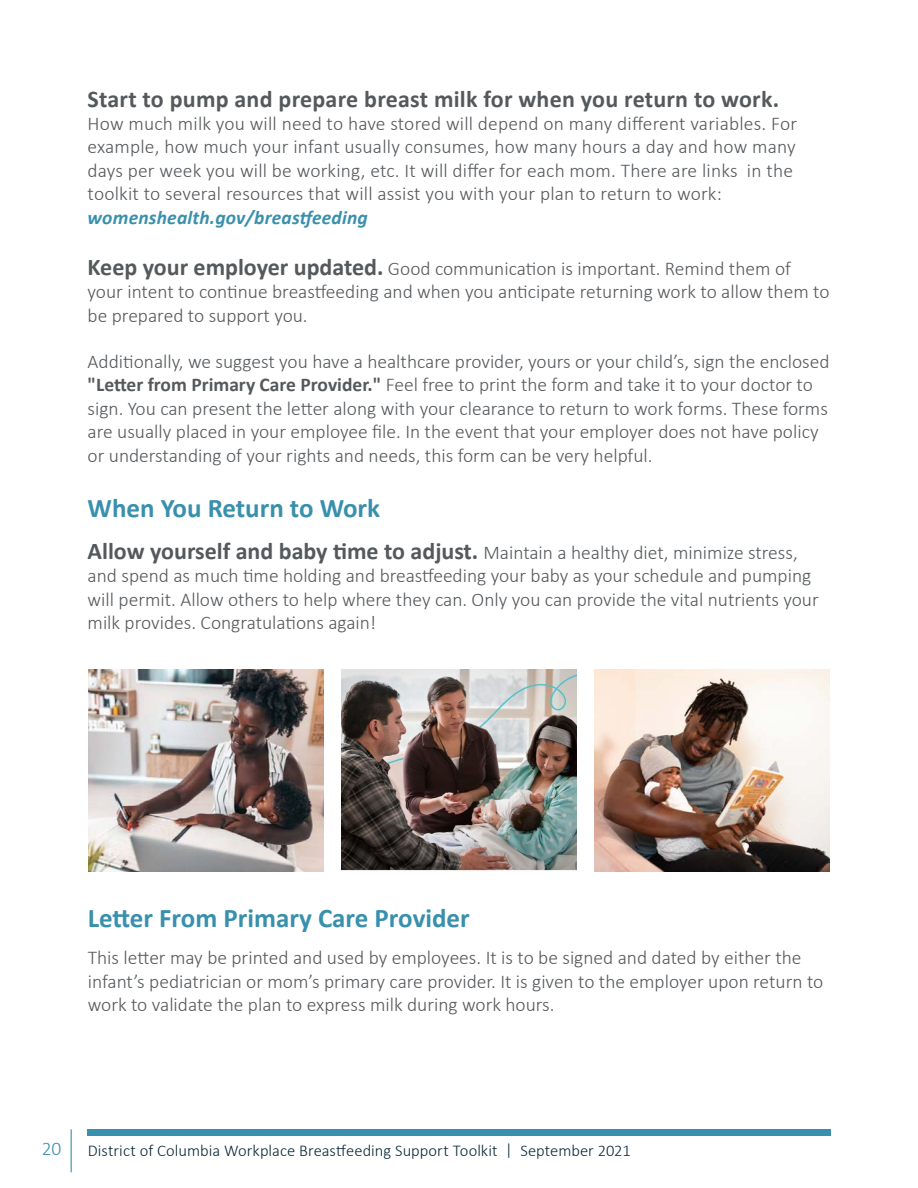
<style>
.page{position:relative;width:918px;height:1188px;background:#fff}
.page>*{position:absolute;margin:0;border:0;box-sizing:border-box;transform-origin:0 0}
.H3-blue_subhead{font:700 27px "Calibri";color:#3990ad}
.body{font:700 24px "Calibri";letter-spacing:.01em;color:#55595c}
.body-2{font:300 19.5px/23.4px "Calibri";color:#55595c}
.t1{font:300 19.5px "Calibri";color:#3990ad}
.t2{font:300 16.5px "Calibri";letter-spacing:.005em;color:#0a2938}
.s1{font-weight:700;font-style:italic;color:#3990ad}
.s2{font-weight:700;font-size:24px}
.s3{font-weight:700}
</style>
<div class="page">
<img style="left:88px;top:669px;width:235px;height:202px">
<img style="left:341px;top:669px;width:236px;height:202px">
<img style="left:595px;top:669px;width:235px;height:202px">
<div style="left:87px;top:1129px;width:743px;height:7px;background:#3990ad"></div>
<hr style="left:71px;top:1129px;width:1px;height:43px;background:#3990ad">
<p class="body" style="left:88px;top:82px;width:693px">Start to pump and prepare breast milk for when you return to work.</p>
<p class="body-2" style="left:88px;top:112px;width:711px">How much milk you will need to have stored will depend on many different variables. For example, how much your infant usually consumes, how many hours a day and how many days per week you will be working, etc. It will differ for each mom. There are links in the toolkit to several resources that will assist you with your plan to return to work: <span class="s1">womenshealth.gov/breastfeeding</span></p>
<p class="body-2" style="left:88px;top:257px;width:744px"><span class="s2">Keep your employer updated.</span> Good communication is important. Remind them of your intent to continue breastfeeding and when you anticipate returning work to allow them to be prepared to support you.</p>
<p class="body-2" style="left:88px;top:350px;width:744px">Additionally, we suggest you have a healthcare provider, yours or your child’s, sign the enclosed <span class="s3">"Letter from Primary Care Provider."</span> Feel free to print the form and take it to your doctor to sign. You can present the letter along with your clearance to return to work forms. These forms are usually placed in your employee file. In the event that your employer does not have policy or understanding of your rights and needs, this form can be very helpful.</p>
<p class="H3-blue_subhead" style="left:88px;top:489px;width:294px">When You Return to Work</p>
<p class="body-2" style="left:88px;top:541px;width:733px"><span class="s2">Allow yourself and baby time to adjust.</span> Maintain a healthy diet, minimize stress, and spend as much time holding and breastfeeding your baby as your schedule and pumping will permit. Allow others to help where they can. Only you can provide the vital nutrients your milk provides. Congratulations again!</p>
<p class="H3-blue_subhead" style="left:88px;top:899px;width:384px">Letter From Primary Care Provider</p>
<p class="body-2" style="left:88px;top:946px;width:737px">This letter may be printed and used by employees. It is to be signed and dated by either the infant’s pediatrician or mom’s primary care provider. It is given to the employer upon return to work to validate the plan to express milk during work hours.</p>
<p class="t1" style="left:42px;top:1136px;width:21px">20</p>
<p class="t2" style="left:88px;top:1140px;width:544px">District of Columbia Workplace Breastfeeding Support Toolkit | September 2021</p>
</div>
